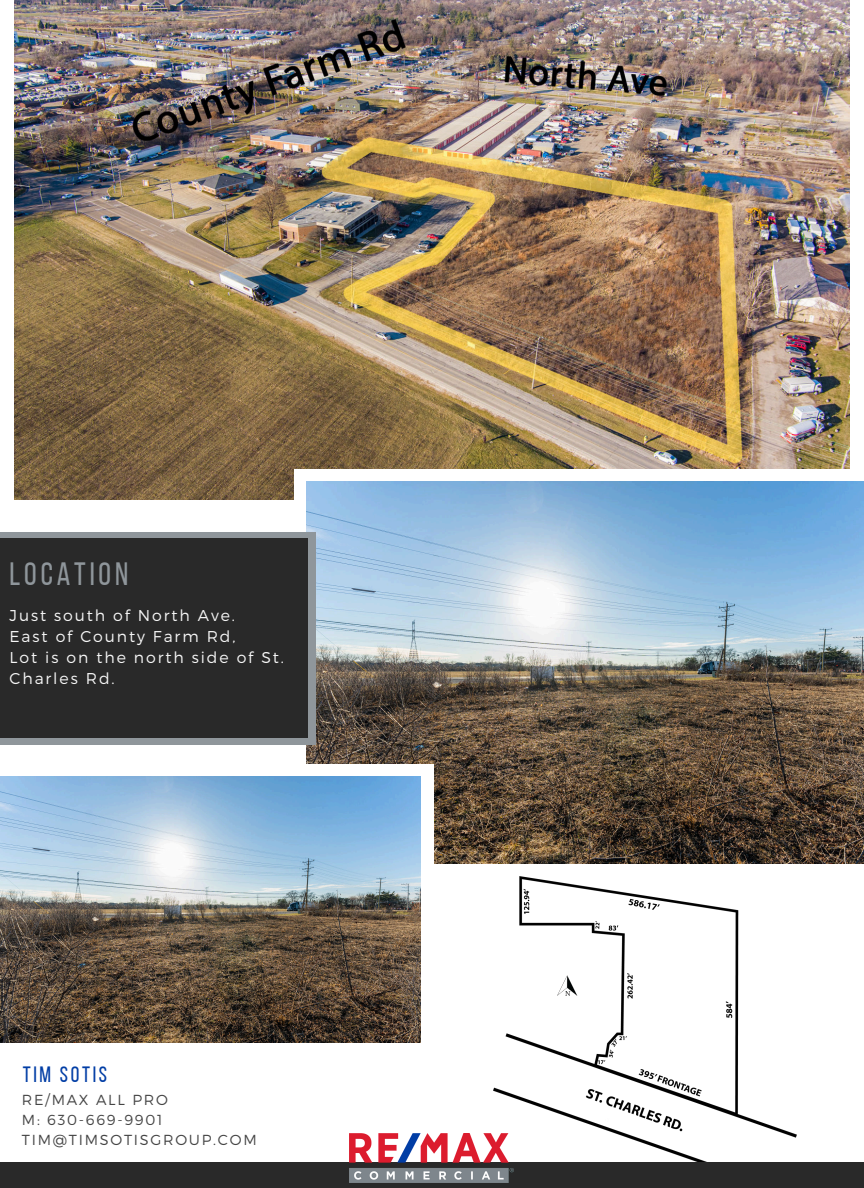
<style>
.page{position:relative;width:864px;height:1188px;background:#fff}
.page>*{position:absolute;margin:0;border:0;box-sizing:border-box;transform-origin:0 0}
.t1{font:32.25px "Bebas Neue";letter-spacing:.12em;color:#8f969b}
.t2{font:22.05px "Bebas Neue";letter-spacing:.12em;color:#003da5}
.t3{font:300 15.75px/20.9px "Montserrat";letter-spacing:.12em;color:#f6f6f6}
.t4{font:300 14.55px/20px "Montserrat";letter-spacing:.12em;color:#454545}
</style>
<div class="page">
<img style="left:494px;top:876px;width:302px;height:286px">
<div style="left:0;top:1162px;width:864px;height:26px;background:#292929"></div>
<img style="left:15px;top:0;width:834px;height:500px">
<div style="left:294px;top:470px;width:570px;height:315px;background:#fff"></div>
<img style="left:307px;top:482px;width:557px;height:381px">
<div style="left:0;top:533px;width:315px;height:212px;background:#8f969b"></div>
<div style="left:0;top:539px;width:307px;height:199px;background:#292929"></div>
<img style="left:350px;top:1133px;width:164px;height:50px">
<div style="left:22px;top:764px;width:412px;height:282px;background:#fff"></div>
<img style="left:0;top:777px;width:421px;height:265px">
<p class="t1" style="left:10px;top:561px;width:120px">LOCATION</p>
<p class="t3" style="left:10px;top:604px;width:227px">Just south of North Ave.</p>
<p class="t3" style="left:10px;top:625px;width:228px">East of County Farm Rd,</p>
<h2 class="t3" style="left:10px;top:646px;width:276px">Lot is on the north side of St.<br>Charles Rd.</h2>
<h3 class="t2" style="left:23px;top:1066px;width:86px">TIM SOTIS</h3>
<p class="t4" style="left:22px;top:1089px;width:236px">RE/MAX ALL PRO<br>M: 630-669-9901<br>TIM@TIMSOTISGROUP.COM</p>
</div>
